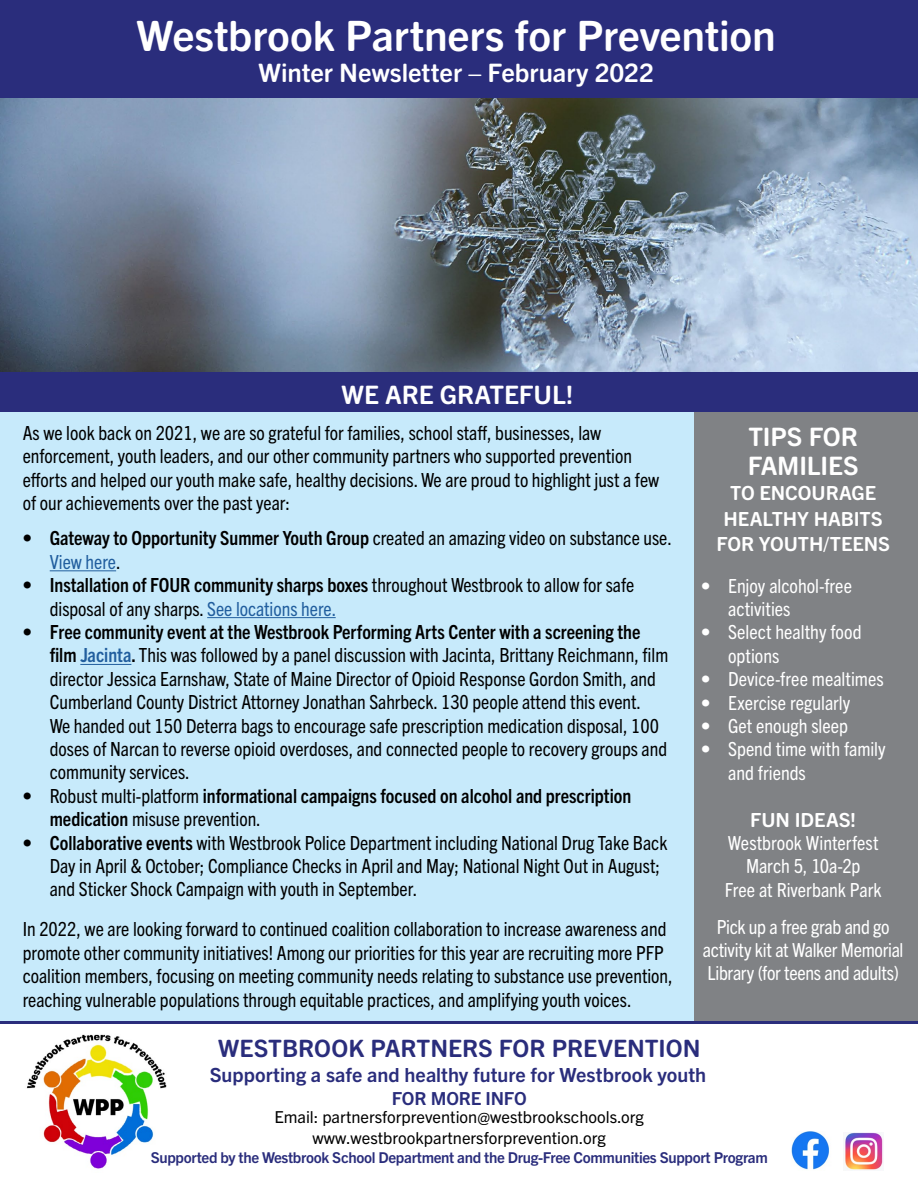
<style>
.page{position:relative;width:918px;height:1188px;background:#fff}
.page>*{position:absolute;margin:0;border:0;box-sizing:border-box;transform-origin:0 0}
.t1{font:700 42px "Trade Gothic Next SR Pro";letter-spacing:-.005em;color:#fff}
.t2{font:700 25.5px/28.5px "Trade Gothic Next SR Pro";letter-spacing:-.005em;color:#fff}
.t3{font:700 24px "Trade Gothic Next SR Pro";color:#2a2d7c}
.t4{font:condensed 19.5px/23.4px "Trade Gothic Next LT Pro";color:#000}
.t5{font:condensed 19.5px/23.4px "Trade Gothic Next SR Pro";color:#fff}
.t6{font:700 condensed 19.5px/23.4px "Trade Gothic Next LT Pro";color:#000}
.t7{font:700 19.5px "Trade Gothic Next LT Pro";color:#2a2d7c}
.t8{font:700 19.5px/25.5px "Trade Gothic Next SR Pro";letter-spacing:-.005em;color:#fff;text-align:center}
.t9{font:700 18px "Trade Gothic Next LT Pro";letter-spacing:-.01em;color:#2a2d7c}
.t10{font:16.5px/20.5px "Trade Gothic Next LT Pro";color:#000;text-align:center}
.t11{font:700 15px "Trade Gothic Next LT Pro";letter-spacing:-.02em;color:#2a2d7c}
.s1{font-weight:400}
.s2{font-weight:400;color:#215e9e}
.s3{font-weight:700}
.s4{color:#215e9e}
.s5{font-weight:700;color:#215e9e}
</style>
<div class="page">
<img style="left:0;top:97px;width:918px;height:275px">
<div style="left:0;top:0;width:918px;height:97px;background:#2a2d7c"></div>
<div style="left:0;top:400px;width:918px;height:621px;background:#c7eafb"></div>
<hr style="left:50px;top:570px;width:66px;height:1px;background:#215e9e">
<hr style="left:207px;top:617px;width:129px;height:1px;background:#215e9e">
<hr style="left:80px;top:664px;width:51px;height:1px;background:#215e9e">
<div style="left:0;top:372px;width:918px;height:40px;background:#2a2d7c"></div>
<img style="left:26px;top:1034px;width:141px;height:135px">
<div style="left:694px;top:412px;width:224px;height:609px;background:#808285"></div>
<hr style="left:0;top:1021px;width:918px;height:3px;background:#2a2d7c">
<img style="left:845px;top:1133px;width:38px;height:38px">
<img style="left:791px;top:1132px;width:39px;height:38px">
<h1 class="t1" style="left:137px;top:6px;width:641px">Westbrook Partners for Prevention</h1>
<h2 class="t2" style="left:259px;top:57px;width:397px">Winter Newsletter – February 2022</h2>
<h2 class="t2" style="left:342px;top:378px;width:233px">WE ARE GRATEFUL!</h2>
<p class="t4" style="left:23px;top:420px;width:638px">As we look back on 2021, we are so grateful for families, school staff, businesses, law enforcement, youth leaders, and our other community partners who supported prevention efforts and helped our youth make safe, healthy decisions. We are proud to highlight just a few of our achievements over the past year:</p>
<p class="t6" style="left:50px;top:525px;width:624px;text-indent:-27px">• Gateway to Opportunity Summer Youth Group <span class="s1">created an amazing video on substance use.<br></span><span class="s2">View here</span><span class="s1">.</span></p>
<p class="t4" style="left:50px;top:572px;width:586px;text-indent:-27px"><span class="s3">• Installation of FOUR community sharps boxes</span> throughout Westbrook to allow for safe disposal of any sharps. <span class="s4">See locations here.</span></p>
<p class="t4" style="left:50px;top:619px;width:620px;text-indent:-27px"><span class="s3">• Free community event at the Westbrook Performing Arts Center with a screening the film</span> <span class="s5">Jacinta</span><span class="s3">.</span> This was followed by a panel discussion with Jacinta, Brittany Reichmann, film director Jessica Earnshaw, State of Maine Director of Opioid Response Gordon Smith, and Cumberland County District Attorney Jonathan Sahrbeck. 130 people attend this event.<br>We handed out 150 Deterra bags to encourage safe prescription medication disposal, 100 doses of Narcan to reverse opioid overdoses, and connected people to recovery groups and community services.</p>
<p class="t6" style="left:50px;top:783px;width:583px;text-indent:-27px"><span class="s1">• Robust multi-platform</span> informational campaigns focused on alcohol and prescription medication <span class="s1">misuse prevention.</span></p>
<p class="t4" style="left:50px;top:830px;width:619px;text-indent:-27px"><span class="s3">• Collaborative events</span> with Westbrook Police Department including National Drug Take Back<br>Day in April &amp; October; Compliance Checks in April and May; National Night Out in August; and Sticker Shock Campaign with youth in September.</p>
<p class="t4" style="left:23px;top:916px;width:652px">In 2022, we are looking forward to continued coalition collaboration to increase awareness and promote other community initiatives! Among our priorities for this year are recruiting more PFP coalition members, focusing on meeting community needs relating to substance use prevention, reaching vulnerable populations through equitable practices, and amplifying youth voices.</p>
<h2 class="t2" style="left:748px;top:421px;width:112px">TIPS FOR<br>FAMILIES</h2>
<p class="t8" style="left:716px;top:479px;width:175px">TO ENCOURAGE<br>HEALTHY HABITS<br>FOR YOUTH/TEENS</p>
<p class="t5" style="left:728px;top:573px;width:125px;text-indent:-27px">• Enjoy alcohol-free activities</p>
<p class="t5" style="left:728px;top:619px;width:135px;text-indent:-27px">• Select healthy food options</p>
<p class="t5" style="left:701px;top:666px;width:184px">• Device-free mealtimes</p>
<p class="t5" style="left:701px;top:690px;width:151px">• Exercise regularly</p>
<p class="t5" style="left:701px;top:713px;width:148px">• Get enough sleep</p>
<p class="t5" style="left:728px;top:736px;width:159px;text-indent:-27px">• Spend time with family and friends</p>
<p class="t8" style="left:750px;top:805px;width:107px">FUN IDEAS!</p>
<p class="t5" style="left:725px;top:830px;width:158px;text-align:center">Westbrook Winterfest<br>March 5, 10a-2p<br>Free at Riverbank Park</p>
<p class="t5" style="left:703px;top:914px;width:202px;text-align:center">Pick up a free grab and go activity kit at Walker Memorial<br>Library (for teens and adults)</p>
<p class="t3" style="left:218px;top:1031px;width:484px">WESTBROOK PARTNERS FOR PREVENTION</p>
<p class="t7" style="left:210px;top:1061px;width:498px">Supporting a safe and healthy future for Westbrook youth</p>
<p class="t9" style="left:392px;top:1086px;width:137px">FOR MORE INFO</p>
<p class="t10" style="left:274px;top:1106px;width:371px">Email: partnersforprevention@westbrookschools.org www.westbrookpartnersforprevention.org</p>
<p class="t11" style="left:151px;top:1147px;width:619px">Supported by the Westbrook School Department and the Drug-Free Communities Support Program</p>
</div>
